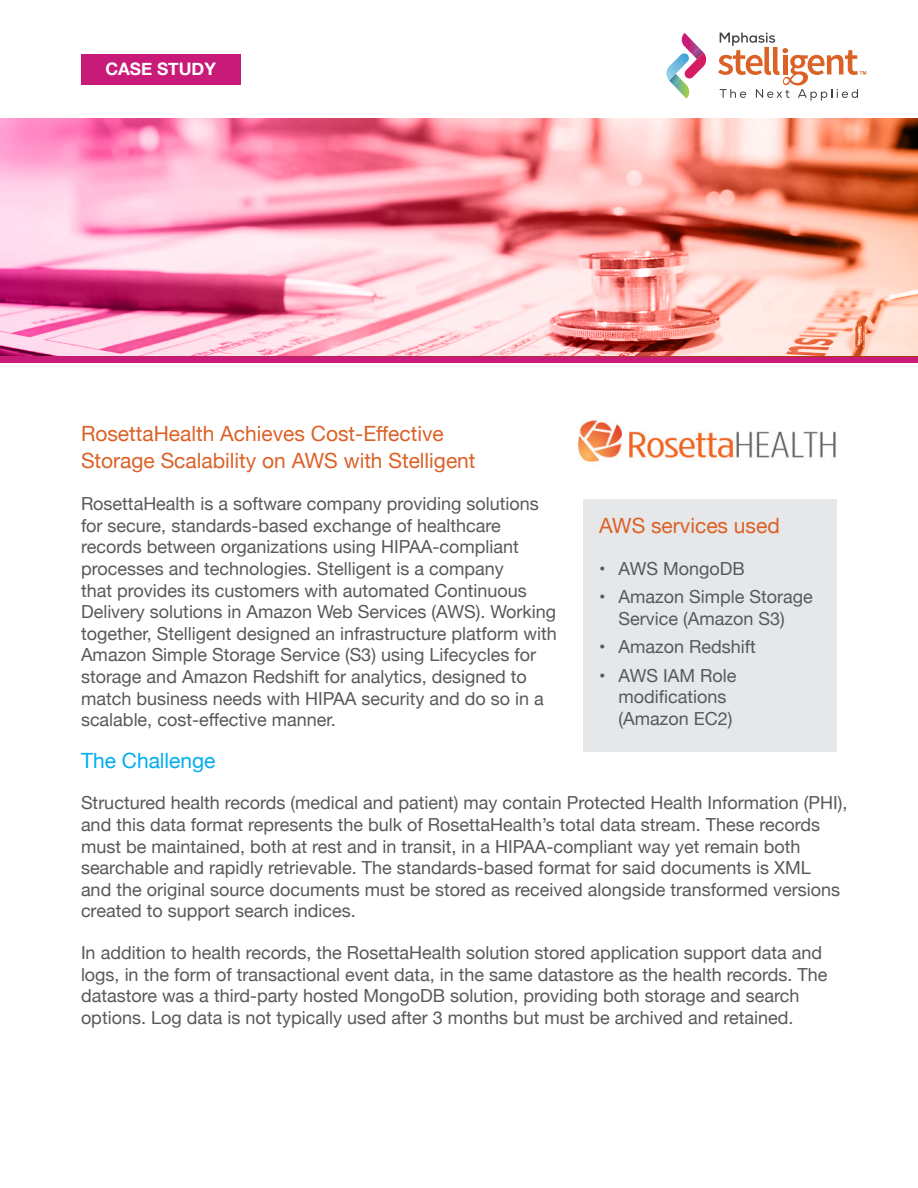
<style>
.page{position:relative;width:918px;height:1188px;background:#fff}
.page>*{position:absolute;margin:0;border:0;box-sizing:border-box;transform-origin:0 0}
.t1{font:21px/27px "Helvetica Neue";color:#db6127}
.t2{font:21px "Helvetica Neue";color:#00aeef}
.t3{font:18px/21.6px "Helvetica Neue";color:#58595b}
.t4{font:700 17.25px "Helvetica Neue";color:#fff}
</style>
<div class="page">
<svg style="left:666px;top:33px;width:41px;height:66px"></svg>
<svg style="left:718px;top:33px;width:148px;height:68px"></svg>
<div style="left:81px;top:54px;width:159px;height:30px;background:#c81a78"></div>
<div style="left:0;top:356px;width:918px;height:7px;background:#c81a78"></div>
<div style="left:583px;top:499px;width:254px;height:253px;background:#e6e7e8"></div>
<img style="left:576px;top:419px;width:260px;height:44px">
<img style="left:0;top:119px;width:918px;height:237px">
<p class="t4" style="left:105px;top:56px;width:112px">CASE STUDY</p>
<p class="t1" style="left:81px;top:422px;width:396px">RosettaHealth Achieves Cost-Effective<br>Storage Scalability on AWS with Stelligent</p>
<p class="t3" style="left:81px;top:494px;width:477px">RosettaHealth is a software company providing solutions for secure, standards-based exchange of healthcare records between organizations using HIPAA-compliant processes and technologies. Stelligent is a company<br>that provides its customers with automated Continuous Delivery solutions in Amazon Web Services (AWS). Working together, Stelligent designed an infrastructure platform with Amazon Simple Storage Service (S3) using Lifecycles for storage and Amazon Redshift for analytics, designed to match business needs with HIPAA security and do so in a scalable, cost-effective manner.</p>
<p class="t2" style="left:81px;top:745px;width:136px">The Challenge</p>
<p class="t3" style="left:81px;top:793px;width:768px">Structured health records (medical and patient) may contain Protected Health Information (PHI), and this data format represents the bulk of RosettaHealth’s total data stream. These records must be maintained, both at rest and in transit, in a HIPAA-compliant way yet remain both searchable and rapidly retrievable. The standards-based format for said documents is XML<br>and the original source documents must be stored as received alongside transformed versions created to support search indices.</p>
<p class="t3" style="left:81px;top:943px;width:748px">In addition to health records, the RosettaHealth solution stored application support data and logs, in the form of transactional event data, in the same datastore as the health records. The datastore was a third-party hosted MongoDB solution, providing both storage and search options. Log data is not typically used after 3 months but must be archived and retained.</p>
<p class="t1" style="left:599px;top:514px;width:182px">AWS services used</p>
<p class="t3" style="left:599px;top:559px;width:147px">• AWS MongoDB</p>
<p class="t3" style="left:599px;top:587px;width:215px;text-align:center">• Amazon Simple Storage<br>Service (Amazon S3)</p>
<p class="t3" style="left:599px;top:637px;width:158px">• Amazon Redshift</p>
<p class="t3" style="left:619px;top:666px;width:119px;text-indent:-19px">• AWS IAM Role modifications (Amazon EC2)</p>
</div>
